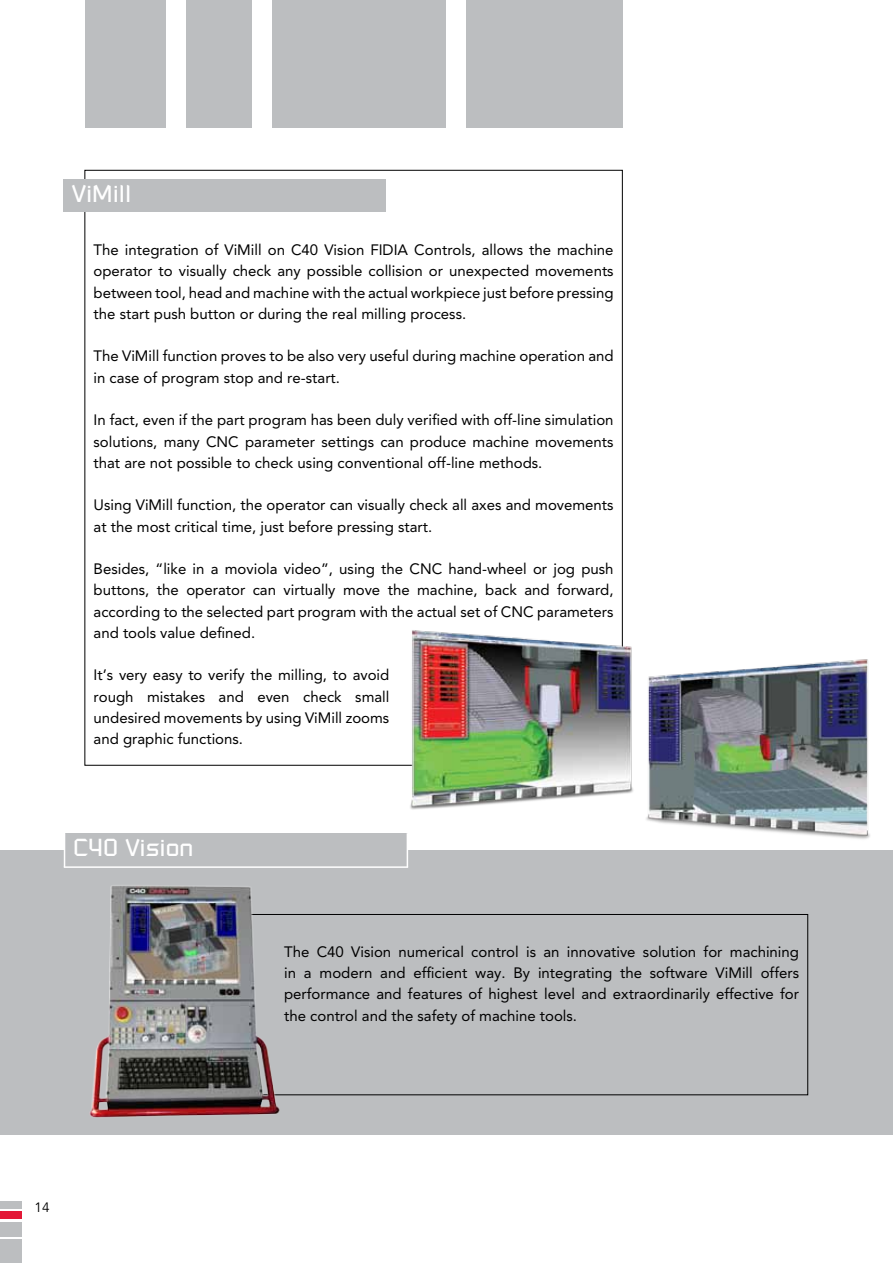
<style>
.page{position:relative;width:893px;height:1263px;background:#fff}
.page>*{position:absolute;margin:0;border:0;box-sizing:border-box;transform-origin:0 0}
.t1{font:24px "Russell Square";color:#fff}
.t2{font:15px/21.3px "Avenir";color:#000;text-align:justify}
.t3{font:13.5px "Avenir";color:#000}
</style>
<div class="page">
<div style="left:0;top:850px;width:893px;height:285px;background:#bcbec0"></div>
<div style="left:85px;top:0;width:537px;height:128px;background:#bcbec0"></div>
<img style="left:402px;top:617px;width:468px;height:222px">
<div style="left:166px;top:0;width:20px;height:128px;background:#fff"></div>
<div style="left:252px;top:0;width:19px;height:128px;background:#fff"></div>
<div style="left:446px;top:0;width:20px;height:128px;background:#fff"></div>
<div style="left:0;top:1240px;width:21px;height:23px;background:#bcbec0"></div>
<div style="left:0;top:1222px;width:21px;height:15px;background:#bcbec0"></div>
<div style="left:0;top:1211px;width:21px;height:8px;background:#e31837"></div>
<div style="left:0;top:1201px;width:21px;height:8px;background:#bcbec0"></div>
<div style="left:64px;top:179px;width:322px;height:33px;background:#bcbec0"></div>
<div style="left:65px;top:833px;width:342px;height:34px;background:#bcbec0"></div>
<hr style="left:64px;top:833px;width:1px;height:34px;background:#fff">
<hr style="left:65px;top:866px;width:342px;height:2px;background:#fff">
<hr style="left:407px;top:833px;width:1px;height:34px;background:#fff">
<div style="left:211px;top:914px;width:597px;height:181px;border:1px solid #000"></div>
<img style="left:89px;top:885px;width:195px;height:233px">
<h1 class="t1" style="left:72px;top:179px;width:61px">ViMill</h1>
<p class="t2" style="left:94px;top:239px;width:522px">The integration of ViMill on C40 Vision FIDIA Controls, allows the machine operator to visually check any possible collision or unexpected movements between tool, head and machine with the actual workpiece just before pressing the start push button or during the real milling process.</p>
<p class="t2" style="left:94px;top:346px;width:522px">The ViMill function proves to be also very useful during machine operation and in case of program stop and re-start.</p>
<p class="t2" style="left:94px;top:409px;width:522px">In fact, even if the part program has been duly verified with off-line simulation solutions, many CNC parameter settings can produce machine movements that are not possible to check using conventional off-line methods.</p>
<p class="t2" style="left:94px;top:494px;width:522px">Using ViMill function, the operator can visually check all axes and movements at the most critical time, just before pressing start.</p>
<p class="t2" style="left:94px;top:558px;width:522px">Besides, “like in a moviola video”, using the CNC hand-wheel or jog push buttons, the operator can virtually move the machine, back and forward, according to the selected part program with the actual set of CNC parameters and tools value defined.</p>
<p class="t2" style="left:94px;top:665px;width:297px">It’s very easy to verify the milling, to avoid rough mistakes and even check small undesired movements by using ViMill zooms and graphic functions.</p>
<h1 class="t1" style="left:73px;top:833px;width:121px">C40 Vision</h1>
<p class="t2" style="left:284px;top:941px;width:516px">The C40 Vision numerical control is an innovative solution for machining in a modern and efficient way. By integrating the software ViMill offers performance and features of highest level and extraordinarily effective for the control and the safety of machine tools.</p>
<p class="t3" style="left:35px;top:1199px;width:17px">14</p>
</div>
